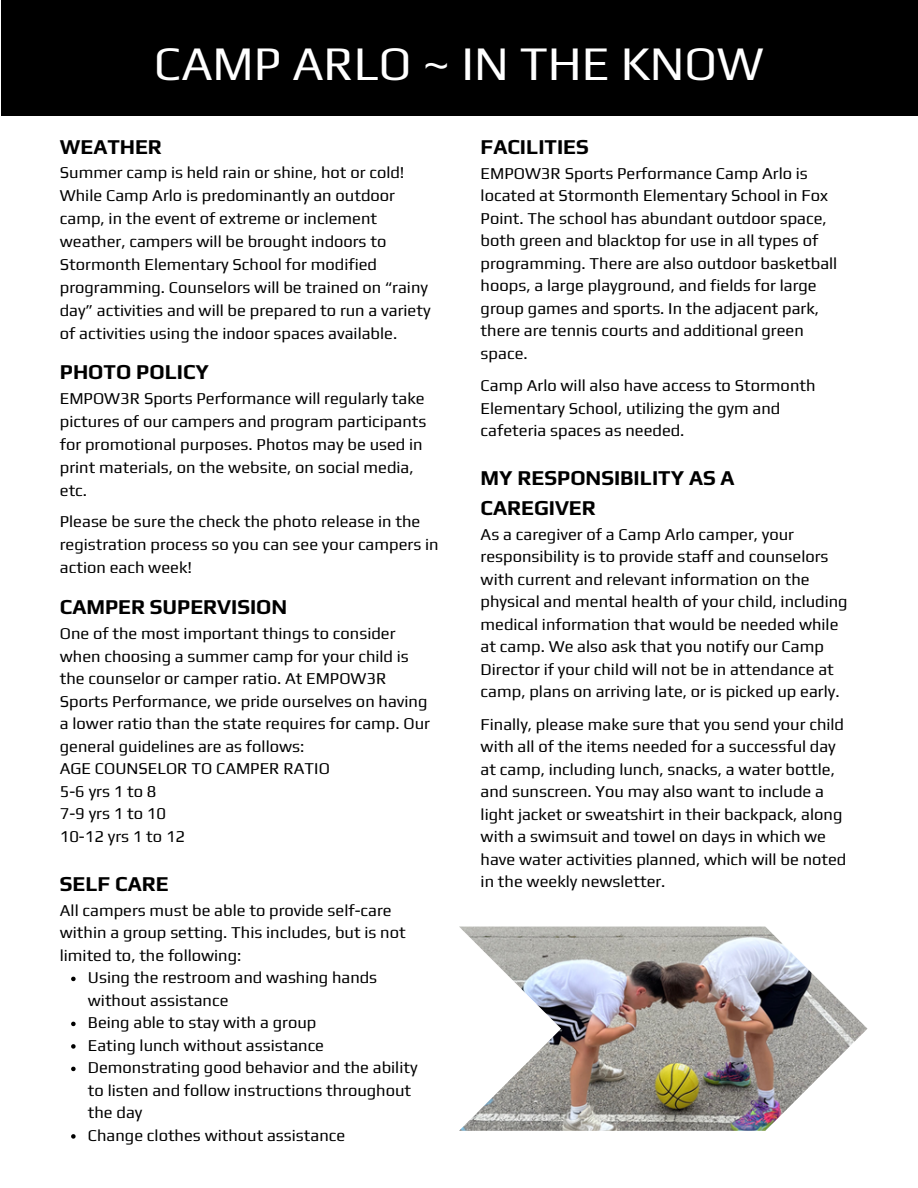
<style>
.page{position:relative;width:918px;height:1188px;background:#fff}
.page>*{position:absolute;margin:0;border:0;box-sizing:border-box;transform-origin:0 0}
.t1{font:48px "Play";color:#fff}
.t2{font:700 21px/29.4px "Play";color:#000}
.t3{font:16.5px/22.5px "Play";color:#000}
</style>
<div class="page">
<div style="left:1px;top:0;width:917px;height:116px;background:#000"></div>
<img style="left:459px;top:927px;width:408px;height:204px">
<svg style="left:71px;top:977px;width:5px;height:4px"></svg>
<svg style="left:71px;top:1022px;width:5px;height:4px"></svg>
<svg style="left:71px;top:1044px;width:5px;height:5px"></svg>
<svg style="left:71px;top:1067px;width:5px;height:4px"></svg>
<svg style="left:71px;top:1134px;width:5px;height:5px"></svg>
<p class="t1" style="left:154px;top:35px;width:611px">CAMP ARLO ~ IN THE KNOW</p>
<p class="t2" style="left:60px;top:132px;width:104px">WEATHER</p>
<p class="t3" style="left:60px;top:161px;width:372px;line-height:23px">Summer camp is held rain or shine, hot or cold!<br>While Camp Arlo is predominantly an outdoor camp, in the event of extreme or inclement weather, campers will be brought indoors to Stormonth Elementary School for modified programming. Counselors will be trained on “rainy day” activities and will be prepared to run a variety of activities using the indoor spaces available.</p>
<p class="t2" style="left:60px;top:357px;width:151px">PHOTO POLICY</p>
<p class="t3" style="left:60px;top:386px;width:368px;line-height:23px">EMPOW3R Sports Performance will regularly take pictures of our campers and program participants for promotional purposes. Photos may be used in print materials, on the website, on social media, etc.</p>
<p class="t3" style="left:60px;top:509px;width:380px;line-height:23px">Please be sure the check the photo release in the registration process so you can see your campers in action each week!</p>
<p class="t2" style="left:60px;top:592px;width:229px">CAMPER SUPERVISION</p>
<p class="t3" style="left:60px;top:622px;width:372px">One of the most important things to consider when choosing a summer camp for your child is the counselor or camper ratio. At EMPOW3R Sports Performance, we pride ourselves on having a lower ratio than the state requires for camp. Our general guidelines are as follows:</p>
<p class="t3" style="left:60px;top:757px;width:272px">AGE COUNSELOR TO CAMPER RATIO</p>
<p class="t3" style="left:60px;top:779px;width:98px">5-6 yrs 1 to 8</p>
<p class="t3" style="left:60px;top:802px;width:108px">7-9 yrs 1 to 10</p>
<p class="t3" style="left:60px;top:824px;width:127px">10-12 yrs 1 to 12</p>
<p class="t2" style="left:60px;top:869px;width:110px">SELF CARE</p>
<p class="t3" style="left:60px;top:899px;width:347px">All campers must be able to provide self-care within a group setting. This includes, but is not limited to, the following:</p>
<p class="t3" style="left:88px;top:966px;width:291px">Using the restroom and washing hands without assistance</p>
<p class="t3" style="left:88px;top:1011px;width:230px">Being able to stay with a group</p>
<p class="t3" style="left:88px;top:1034px;width:238px">Eating lunch without assistance</p>
<p class="t3" style="left:88px;top:1056px;width:331px">Demonstrating good behavior and the ability to listen and follow instructions throughout the day</p>
<p class="t3" style="left:88px;top:1124px;width:259px">Change clothes without assistance</p>
<p class="t2" style="left:481px;top:131px;width:110px">FACILITIES</p>
<p class="t3" style="left:481px;top:161px;width:358px">EMPOW3R Sports Performance Camp Arlo is located at Stormonth Elementary School in Fox Point. The school has abundant outdoor space, both green and blacktop for use in all types of programming. There are also outdoor basketball hoops, a large playground, and fields for large group games and sports. In the adjacent park, there are tennis courts and additional green space.</p>
<p class="t3" style="left:481px;top:374px;width:336px">Camp Arlo will also have access to Stormonth<br>Elementary School, utilizing the gym and cafeteria spaces as needed.</p>
<p class="t2" style="left:481px;top:463px;width:256px">MY RESPONSIBILITY AS A<br>CAREGIVER</p>
<p class="t3" style="left:481px;top:523px;width:368px">As a caregiver of a Camp Arlo camper, your responsibility is to provide staff and counselors with current and relevant information on the physical and mental health of your child, including medical information that would be needed while at camp. We also ask that you notify our Camp Director if your child will not be in attendance at camp, plans on arriving late, or is picked up early.</p>
<p class="t3" style="left:481px;top:713px;width:367px">Finally, please make sure that you send your child with all of the items needed for a successful day at camp, including lunch, snacks, a water bottle, and sunscreen. You may also want to include a light jacket or sweatshirt in their backpack, along with a swimsuit and towel on days in which we have water activities planned, which will be noted in the weekly newsletter.</p>
</div>
